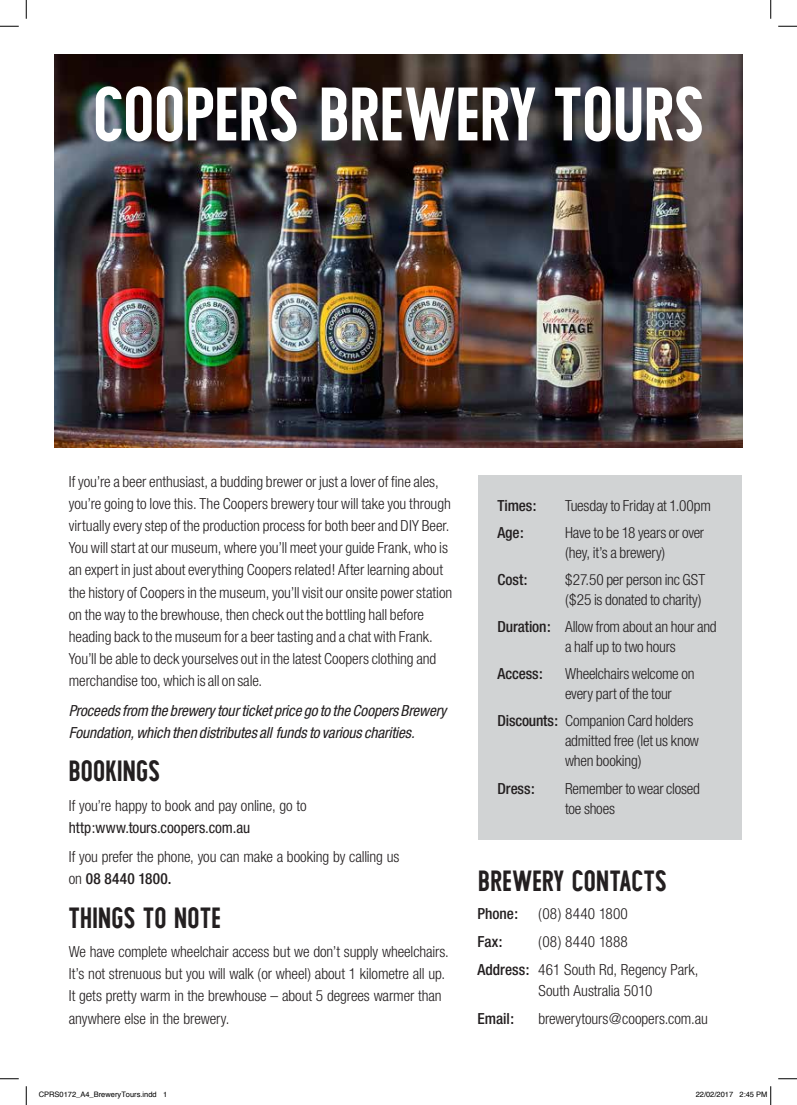
<style>
.page{position:relative;width:797px;height:1105px;background:#fff}
.page>*{position:absolute;margin:0;border:0;box-sizing:border-box;transform-origin:0 0}
.t1{font:700 75.88px "Wask New";letter-spacing:.005em;color:#fff}
.t2{font:700 29.38px "Wask New";letter-spacing:.01em;color:#231f20}
.t3{font:300 condensed 15.25px/22.2px "Helvetica Neue";letter-spacing:-.005em;color:#231f20}
.t4{font:italic condensed 15.25px/22.2px "Helvetica Neue";letter-spacing:-.005em;color:#231f20}
.t5{font:500 condensed 15.25px "Helvetica Neue";letter-spacing:-.005em;color:#231f20}
.t6{font:condensed 15.25px "Helvetica Neue";color:#231f20}
.t7{font:300 condensed 15.25px "Helvetica Neue";letter-spacing:.015em;color:#231f20}
.t8{font:7.5px "Helvetica";color:#000}
.s1{font-weight:500}
</style>
<div class="page">
<img style="left:55px;top:55px;width:687px;height:393px">
<div style="left:478px;top:475px;width:264px;height:364px;background:#d1d3d4"></div>
<svg style="left:0;top:25px;width:19px;height:2px"></svg>
<svg style="left:778px;top:25px;width:19px;height:2px"></svg>
<svg style="left:0;top:1078px;width:19px;height:1px"></svg>
<svg style="left:778px;top:1078px;width:19px;height:1px"></svg>
<svg style="left:25px;top:0;width:2px;height:19px"></svg>
<svg style="left:25px;top:1086px;width:2px;height:19px"></svg>
<svg style="left:770px;top:0;width:1px;height:19px"></svg>
<svg style="left:770px;top:1086px;width:1px;height:19px"></svg>
<h1 class="t1" style="left:93px;top:77px;width:612px">COOPERS BREWERY TOURS</h1>
<p class="t3" style="left:69px;top:470px;width:385px">If you’re a beer enthusiast, a budding brewer or just a lover of fine ales, you’re going to love this. The Coopers brewery tour will take you through virtually every step of the production process for both beer and DIY Beer.<br>You will start at our museum, where you’ll meet your guide Frank, who is an expert in just about everything Coopers related! After learning about the history of Coopers in the museum, you’ll visit our onsite power station on the way to the brewhouse, then check out the bottling hall before heading back to the museum for a beer tasting and a chat with Frank.<br>You’ll be able to deck yourselves out in the latest Coopers clothing and merchandise too, which is all on sale.</p>
<p class="t4" style="left:69px;top:699px;width:379px">Proceeds from the brewery tour ticket price go to the Coopers Brewery<br>Foundation, which then distributes all funds to various charities.</p>
<h2 class="t2" style="left:69px;top:757px;width:93px">BOOKINGS</h2>
<p class="t3" style="left:69px;top:794px;width:239px">If you’re happy to book and pay online, go to</p>
<p class="t6" style="left:69px;top:819px;width:183px">http:www.tours.coopers.com.au</p>
<p class="t3" style="left:69px;top:845px;width:332px">If you prefer the phone, you can make a booking by calling us on <span class="s1">08 8440 1800.</span></p>
<h2 class="t2" style="left:69px;top:903px;width:154px">THINGS TO NOTE</h2>
<p class="t3" style="left:69px;top:940px;width:381px">We have complete wheelchair access but we don’t supply wheelchairs.<br>It’s not strenuous but you will walk (or wheel) about 1 kilometre all up.<br>It gets pretty warm in the brewhouse – about 5 degrees warmer than anywhere else in the brewery.</p>
<p class="t5" style="left:497px;top:496px;width:40px">Times:</p>
<p class="t3" style="left:565px;top:494px;width:147px">Tuesday to Friday at 1.00pm</p>
<p class="t5" style="left:497px;top:524px;width:28px">Age:</p>
<p class="t3" style="left:565px;top:523px;width:141px;line-height:20px">Have to be 18 years or over (hey, it’s a brewery)</p>
<p class="t5" style="left:497px;top:571px;width:32px">Cost:</p>
<p class="t3" style="left:565px;top:570px;width:142px;line-height:20px">$27.50 per person inc GST ($25 is donated to charity)</p>
<p class="t3" style="left:565px;top:617px;width:153px;line-height:20px;text-indent:-67px"><span class="s1">Duration:</span> Allow from about an hour and a half up to two hours</p>
<p class="t5" style="left:497px;top:665px;width:47px">Access:</p>
<p class="t3" style="left:565px;top:664px;width:131px;line-height:20px">Wheelchairs welcome on every part of the tour</p>
<p class="t3" style="left:565px;top:711px;width:135px;line-height:20px;text-indent:-67px"><span class="s1">Discounts:</span> Companion Card holders admitted free (let us know when booking)</p>
<p class="t5" style="left:497px;top:779px;width:39px">Dress:</p>
<p class="t3" style="left:565px;top:778px;width:136px;line-height:20px">Remember to wear closed toe shoes</p>
<h2 class="t2" style="left:478px;top:866px;width:190px">BREWERY CONTACTS</h2>
<p class="t5" style="left:477px;top:904px;width:42px">Phone:</p>
<p class="t7" style="left:538px;top:904px;width:91px">(08) 8440 1800</p>
<p class="t5" style="left:477px;top:932px;width:27px">Fax:</p>
<p class="t3" style="left:477px;top:927px;width:223px;line-height:28px;text-indent:61px">(08) 8440 1888<br><span class="s1">Address:</span> 461 South Rd, Regency Park,</p>
<p class="t3" style="left:538px;top:979px;width:115px">South Australia 5010</p>
<p class="t5" style="left:477px;top:1009px;width:38px">Email:</p>
<p class="t3" style="left:538px;top:1007px;width:171px">brewerytours@coopers.com.au</p>
<p class="t8" style="left:39px;top:1092px;width:130px">CPRS0172_A4_BreweryTours.indd 1</p>
<p class="t8" style="left:695px;top:1092px;width:73px">22/02/2017 2:45 PM</p>
</div>
